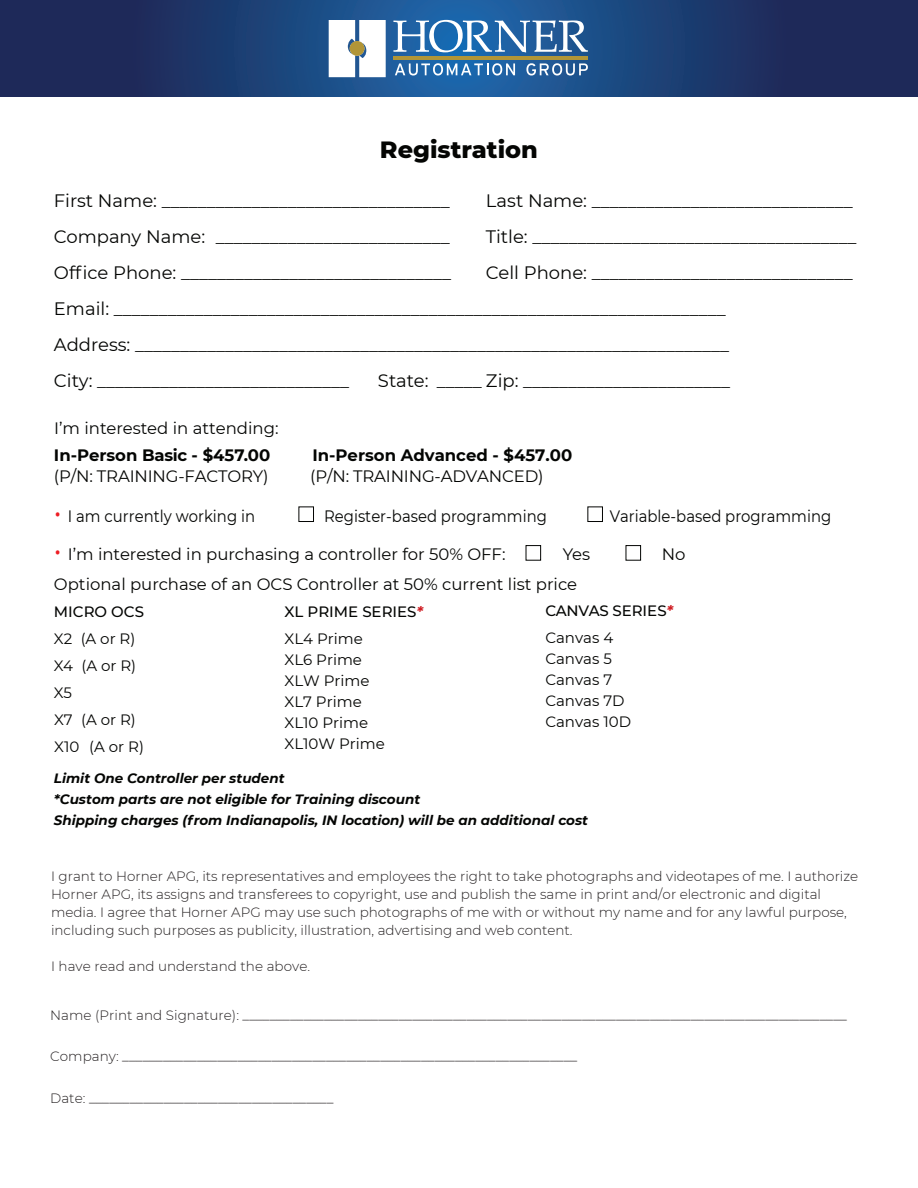
<style>
.page{position:relative;width:918px;height:1188px;background:#fff}
.page>*{position:absolute;margin:0;border:0;box-sizing:border-box;transform-origin:0 0}
.t1{font:800 24px "Montserrat";color:#040503}
.t2{font:18px/36px "Montserrat";color:#040503}
.t3{font:16.5px "Montserrat";color:#040503}
.t4{font:16.5px "Montserrat";color:#040503;scale:.9 1}
.t5{font:700 16.5px "Montserrat";color:#040503}
.t6{font:15px/21px "Montserrat";color:#040503}
.t7{font:500 15px/27px "Montserrat";color:#040503}
.t8{font:300 13.5px/18px "Montserrat";letter-spacing:.005em;color:#231f20}
.t9{font:italic 700 13.5px/21px "Montserrat";color:#040503}
.s1{font-size:27px;color:#ee1d23}
.s2{font-weight:700;font-style:italic;color:#d02026}
.s3{font-weight:400}
</style>
<div class="page">
<svg style="left:0;top:0;width:918px;height:97px;background:#1d3b6f"></svg>
<svg style="left:395px;top:63px;width:120px;height:13px"></svg>
<svg style="left:526px;top:63px;width:62px;height:13px"></svg>
<svg style="left:393px;top:20px;width:195px;height:33px"></svg>
<hr style="left:394px;top:56px;width:194px;height:3px;background:#b19537">
<svg style="left:329px;top:20px;width:57px;height:57px"></svg>
<div style="left:350px;top:41px;width:15px;height:15px;background:#b19537;border-radius:50%"></div>
<div style="left:299px;top:507px;width:15px;height:15px;border:1px solid #040503"></div>
<div style="left:587px;top:507px;width:16px;height:15px;border:1px solid #040503"></div>
<div style="left:526px;top:545px;width:15px;height:16px;border:1px solid #040503"></div>
<div style="left:626px;top:545px;width:15px;height:16px;border:1px solid #040503"></div>
<h1 class="t1" style="left:380px;top:132px;width:159px">Registration</h1>
<h2 class="t2" style="left:54px;top:182px;width:398px">First Name: ________________________________</h2>
<h2 class="t2" style="left:486px;top:182px;width:368px">Last Name: _____________________________</h2>
<h2 class="t2" style="left:54px;top:218px;width:398px">Company Name: __________________________</h2>
<h2 class="t2" style="left:486px;top:218px;width:372px">Title: ____________________________________</h2>
<h2 class="t2" style="left:54px;top:254px;width:399px">Office Phone: ______________________________</h2>
<p class="t2" style="left:54px;top:254px;width:800px;text-indent:432px">Cell Phone: _____________________________ Email: ____________________________________________________________________<br>Address: __________________________________________________________________<br>City: ____________________________</p>
<h2 class="t2" style="left:378px;top:362px;width:354px">State: _____ Zip: _______________________</h2>
<p class="t3" style="left:54px;top:417px;width:226px">I’m interested in attending:</p>
<p class="t5" style="left:54px;top:443px;width:218px">In-Person Basic - $457.00</p>
<p class="t5" style="left:312px;top:443px;width:261px">In-Person Advanced - $457.00</p>
<p class="t3" style="left:54px;top:464px;width:216px">(P/N: TRAINING-FACTORY)</p>
<p class="t3" style="left:310px;top:464px;width:235px">(P/N: TRAINING-ADVANCED)</p>
<p class="t4" style="left:54px;top:504px;width:225px"><span class="s1">•</span> I am currently working in</p>
<p class="t4" style="left:324px;top:504px;width:249px">Register-based programming</p>
<p class="t4" style="left:610px;top:504px;width:248px">Variable-based programming</p>
<p class="t3" style="left:54px;top:542px;width:453px"><span class="s1">•</span> I’m interested in purchasing a controller for 50% OFF:</p>
<p class="t3" style="left:563px;top:542px;width:29px">Yes</p>
<p class="t3" style="left:662px;top:542px;width:25px">No</p>
<p class="t3" style="left:54px;top:572px;width:525px">Optional purchase of an OCS Controller at 50% current list price</p>
<p class="t7" style="left:54px;top:597px;width:92px">MICRO OCS</p>
<p class="t6" style="left:54px;top:624px;width:84px;line-height:27px;text-align:justify">X2 (A or R)<br>X4 (A or R)<br>X5</p>
<p class="t7" style="left:545px;top:597px;width:129px">CANVAS SERIES<span class="s2">*<br></span><span class="s3">Canvas 4</span></p>
<p class="t6" style="left:545px;top:648px;width:87px">Canvas 5<br>Canvas 7<br>Canvas 7D<br>Canvas 10D</p>
<p class="t7" style="left:285px;top:597px;width:140px">XL PRIME SERIES<span class="s2">*<br></span><span class="s3">XL4 Prime</span></p>
<p class="t6" style="left:285px;top:648px;width:102px">XL6 Prime<br>XLW Prime<br>XL7 Prime<br>XL10 Prime<br>XL10W Prime</p>
<p class="t6" style="left:54px;top:706px;width:91px;line-height:27px">X7 (A or R)<br>X10 (A or R)</p>
<p class="t9" style="left:54px;top:767px;width:536px">Limit One Controller per student<br>*Custom parts are not eligible for Training discount<br>Shipping charges (from Indianapolis, IN location) will be an additional cost</p>
<p class="t8" style="left:51px;top:867px;width:809px">I grant to Horner APG, its representatives and employees the right to take photographs and videotapes of me. I authorize</p>
<p class="t8" style="left:51px;top:885px;width:797px">Horner APG, its assigns and transferees to copyright, use and publish the same in print and/or electronic and digital media. I agree that Horner APG may use such photographs of me with or without my name and for any lawful purpose, including such purposes as publicity, illustration, advertising and web content.</p>
<p class="t8" style="left:51px;top:957px;width:261px">I have read and understand the above.</p>
<p class="t8" style="left:50px;top:1006px;width:798px">Name (Print and Signature): _________________________________________________________________________________________</p>
<p class="t8" style="left:50px;top:1047px;width:529px">Company: ___________________________________________________________________</p>
<p class="t8" style="left:50px;top:1089px;width:285px">Date: ____________________________________</p>
</div>
